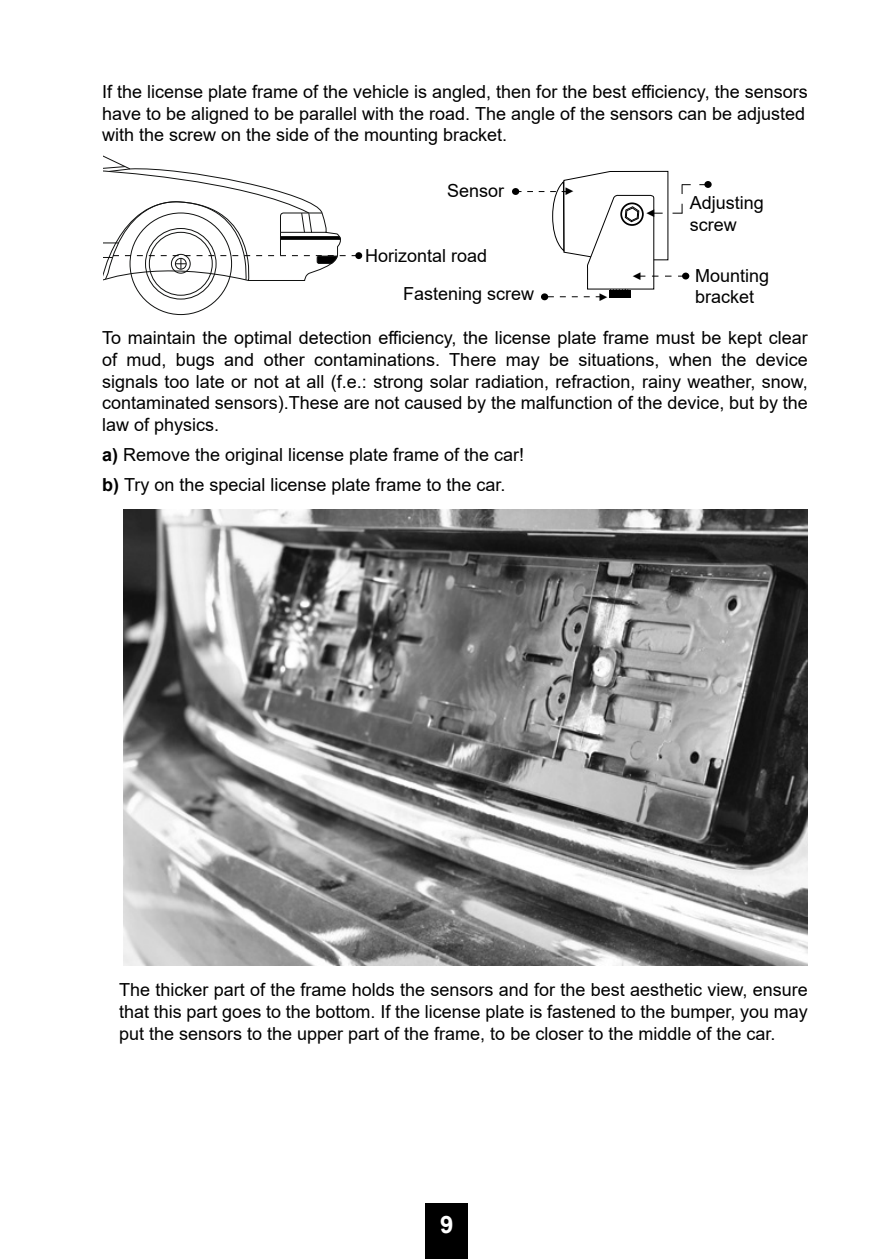
<style>
.page{position:relative;width:893px;height:1259px;background:#fff}
.page>*{position:absolute;margin:0;border:0;box-sizing:border-box;transform-origin:0 0}
.t1{font:700 24px "Arial";color:#fff}
.t2{font:18px/21.6px "Arial";color:#000}
.t3{font:10.8px "Times New Roman";color:#000}
.s1{font-weight:700}
</style>
<div class="page">
<div style="left:426px;top:1203px;width:42px;height:56px;background:#000"></div>
<svg style="left:104px;top:156px;width:253px;height:125px"></svg>
<div style="left:355px;top:252px;width:7px;height:7px;background:#000;border-radius:50%"></div>
<div style="left:704px;top:181px;width:8px;height:7px;background:#000;border-radius:50%"></div>
<div style="left:512px;top:188px;width:7px;height:7px;background:#000;border-radius:50%"></div>
<img style="left:123px;top:509px;width:685px;height:456px">
<svg style="left:516px;top:170px;width:192px;height:130px"></svg>
<p class="t2" style="left:102px;top:81px;width:707px">If the license plate frame of the vehicle is angled, then for the best efficiency, the sensors have to be aligned to be parallel with the road. The angle of the sensors can be adjusted with the screw on the side of the mounting bracket.</p>
<p class="t2" style="left:447px;top:180px;width:59px">Sensor</p>
<p class="t2" style="left:365px;top:245px;width:124px">Horizontal road</p>
<p class="t3" style="left:564px;top:184px;width:12px">►</p>
<p class="t2" style="left:403px;top:282px;width:133px">Fastening screw</p>
<p class="t3" style="left:598px;top:289px;width:12px">►</p>
<p class="t2" style="left:690px;top:192px;width:76px">Adjusting screw</p>
<p class="t2" style="left:695px;top:264px;width:76px">Mounting bracket</p>
<p class="t2" style="left:102px;top:327px;width:707px;text-align:justify">To maintain the optimal detection efficiency, the license plate frame must be kept clear of mud, bugs and other contaminations. There may be situations, when the device signals too late or not at all (f.e.: strong solar radiation, refraction, rainy weather, snow, contaminated sensors).These are not caused by the malfunction of the device, but by the law of physics.</p>
<p class="t2" style="left:102px;top:439px;width:424px;line-height:30px"><span class="s1">a)</span> Remove the original license plate frame of the car! <span class="s1">b)</span> Try on the special license plate frame to the car.</p>
<p class="t2" style="left:119px;top:979px;width:690px;text-align:justify">The thicker part of the frame holds the sensors and for the best aesthetic view, ensure that this part goes to the bottom. If the license plate is fastened to the bumper, you may put the sensors to the upper part of the frame, to be closer to the middle of the car.</p>
<h1 class="t1" style="left:440px;top:1207px;width:15px">9</h1>
</div>
